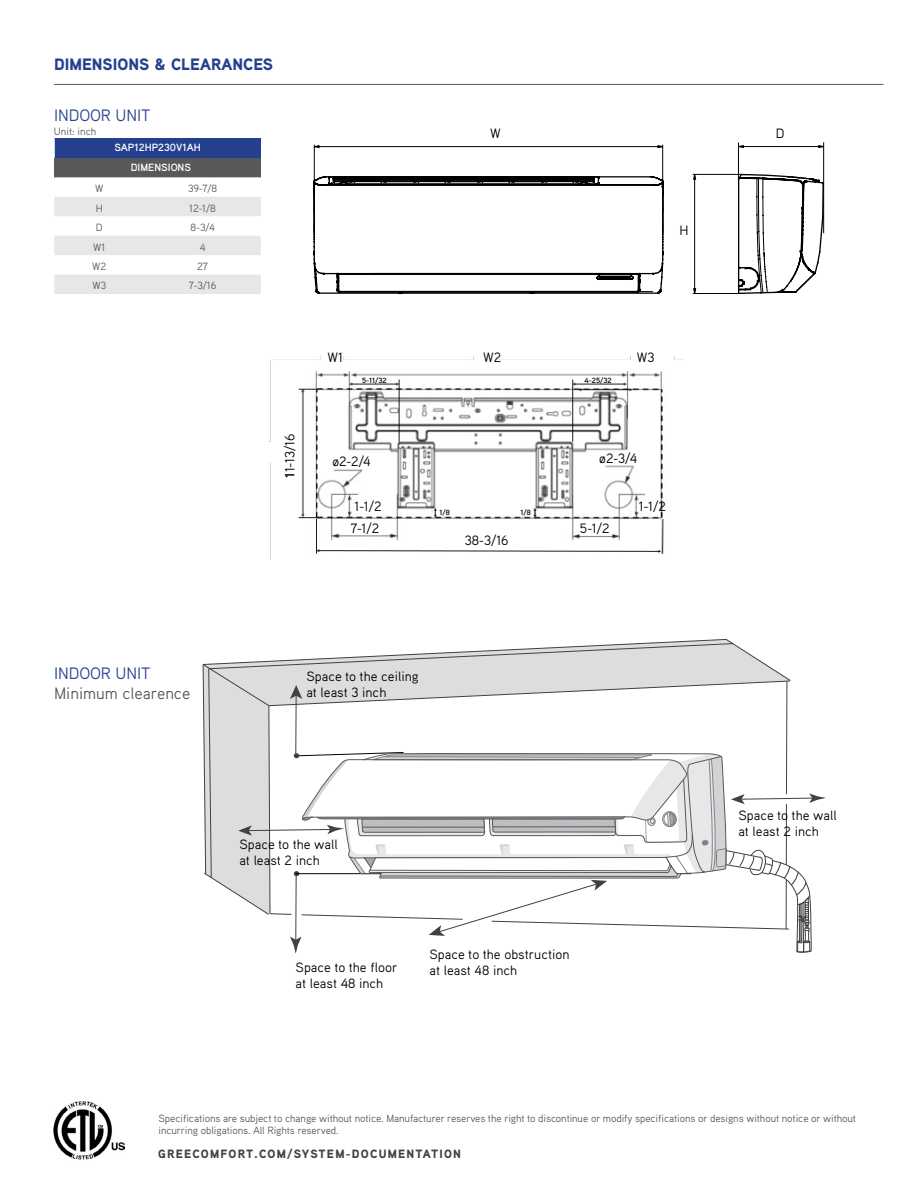
<style>
.page{position:relative;width:918px;height:1188px;background:#fff}
.page>*{position:absolute;margin:0;border:0;box-sizing:border-box;transform-origin:0 0}
.t1{font:900 16.5px "Aaux Pro";color:#25408f}
.t2{font:16.5px "Aaux Pro";color:#25408f}
.t3{font:16.5px "Aaux Pro";color:#58595b}
.t4{font:13.5px/16.2px "Aaux Pro";color:#000}
.t5{font:900 12px "Aaux Pro";letter-spacing:.1em;color:#414042}
.t6{font:10.5px/12.6px "Aaux Pro";letter-spacing:-.01em;color:#585a5b}
.t7{font:700 10.5px/19.5px "Aaux Pro";color:#fff}
.t8{font:10.5px "Aaux Pro";color:#58595b}
.t9{font:700 7.5px "Aaux Pro";color:#000}
.s1{font-weight:700}
</style>
<div class="page">
<svg style="left:313px;top:144px;width:351px;height:150px"></svg>
<hr style="left:823px;top:142px;width:1px;height:91px;background:#000">
<hr style="left:738px;top:142px;width:1px;height:40px;background:#000">
<svg style="left:692px;top:145px;width:133px;height:149px"></svg>
<hr style="left:54px;top:84px;width:829px;height:1px;background:#58595b">
<div style="left:54px;top:138px;width:207px;height:20px;background:#25408f"></div>
<div style="left:54px;top:158px;width:207px;height:19px;background:#58595b"></div>
<svg style="left:54px;top:177px;width:207px;height:117px"></svg>
<svg style="left:54px;top:138px;width:1px;height:20px"></svg>
<img style="left:268px;top:357px;width:416px;height:203px">
<svg style="left:202px;top:639px;width:624px;height:315px"></svg>
<img style="left:53px;top:1101px;width:72px;height:59px">
<h1 class="t1" style="left:54px;top:54px;width:221px">DIMENSIONS &amp; CLEARANCES</h1>
<h1 class="t2" style="left:54px;top:105px;width:98px">INDOOR UNIT</h1>
<p class="t7" style="left:131px;top:137px;width:72px;text-indent:-16px">SAP12HP230V1AH<br>DIMENSIONS</p>
<p class="t6" style="left:95px;top:182px;width:10px">W</p>
<p class="t6" style="left:188px;top:182px;width:31px">39-7/8</p>
<p class="t6" style="left:96px;top:201px;width:9px">H</p>
<p class="t6" style="left:189px;top:201px;width:28px">12-1/8</p>
<p class="t6" style="left:96px;top:221px;width:8px">D</p>
<p class="t6" style="left:190px;top:221px;width:26px">8-3/4</p>
<p class="t6" style="left:93px;top:240px;width:14px">W1</p>
<p class="t6" style="left:200px;top:240px;width:7px">4</p>
<p class="t6" style="left:92px;top:260px;width:16px">W2</p>
<p class="t6" style="left:197px;top:260px;width:12px">27</p>
<p class="t6" style="left:92px;top:279px;width:15px">W3</p>
<p class="t6" style="left:189px;top:279px;width:29px">7-3/16</p>
<p class="t8" style="left:54px;top:125px;width:44px">Unit: inch</p>
<p class="t4" style="left:281px;top:478px;width:46px;rotate:-90deg"><span class="s1">1</span>1-13/16</p>
<p class="t4" style="left:490px;top:125px;width:12px">W</p>
<p class="t4" style="left:776px;top:125px;width:10px">D</p>
<p class="t4" style="left:680px;top:222px;width:11px">H</p>
<p class="t4" style="left:327px;top:349px;width:17px">W1</p>
<p class="t4" style="left:483px;top:349px;width:20px">W2</p>
<p class="t9" style="left:362px;top:375px;width:26px">5-11/32</p>
<p class="t9" style="left:585px;top:375px;width:29px">4-25/32</p>
<p class="t4" style="left:637px;top:349px;width:19px">W3</p>
<p class="t4" style="left:332px;top:453px;width:40px">ø2-2/4</p>
<p class="t4" style="left:599px;top:450px;width:39px">ø2-3/4</p>
<p class="t4" style="left:355px;top:498px;width:29px">1-1/2</p>
<p class="t4" style="left:639px;top:498px;width:29px">1-1/2</p>
<p class="t4" style="left:351px;top:520px;width:30px">7-1/2</p>
<p class="t4" style="left:580px;top:520px;width:31px">5-1/2</p>
<p class="t9" style="left:440px;top:508px;width:12px">1/8</p>
<p class="t9" style="left:520px;top:508px;width:12px">1/8</p>
<p class="t4" style="left:465px;top:532px;width:45px">38-3/16</p>
<h1 class="t2" style="left:54px;top:663px;width:98px">INDOOR UNIT</h1>
<h1 class="t3" style="left:54px;top:682px;width:138px">Minimum clearence</h1>
<p class="t4" style="left:306px;top:668px;width:114px">Space to the ceiling at least 3 inch</p>
<p class="t4" style="left:738px;top:806px;width:100px">Space to the wall at least 2 inch</p>
<p class="t4" style="left:239px;top:836px;width:100px">Space to the wall at least 2 inch</p>
<p class="t4" style="left:296px;top:959px;width:103px">Space to the floor at least 48 inch</p>
<p class="t4" style="left:429px;top:946px;width:142px">Space to the obstruction at least 48 inch</p>
<p class="t6" style="left:159px;top:1111px;width:699px">Specifications are subject to change without notice. Manufacturer reserves the right to discontinue or modify specifications or designs without notice or without incurring obligations. All Rights reserved.</p>
<p class="t5" style="left:158px;top:1146px;width:304px">GREECOMFORT.COM/SYSTEM-DOCUMENTATION</p>
</div>
